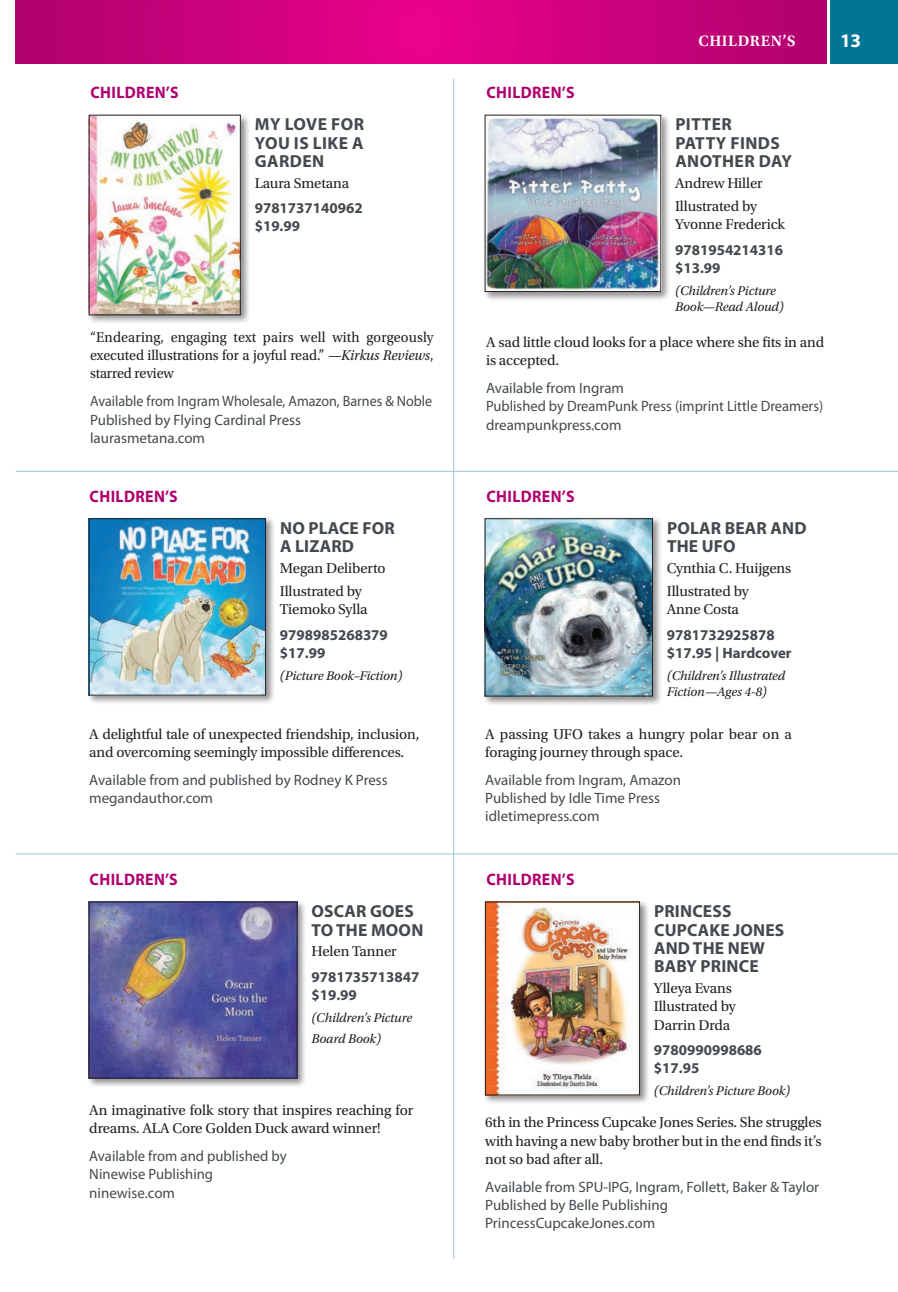
<style>
.page{position:relative;width:898px;height:1292px;background:#fff}
.page>*{position:absolute;margin:0;border:0;box-sizing:border-box;transform-origin:0 0}
.Page_no{font:700 19.25px "Myriad Pro";color:#fff}
._04-Coop-Book_Title{font:700 17.5px/18.4px "Myriad Pro";letter-spacing:.01em;color:#43494d}
._04-Coop-Category{font:700 16.62px "Myriad Pro";letter-spacing:.025em;color:#af016e;scale:.95 1}
._01-PubPgs-Author{font:600 15.75px "Utopia Std";letter-spacing:.04em;color:#fff}
._04-Coop-Descrip{font:15.05px/18.2px "Utopia Std";letter-spacing:-.01em;color:#231f20}
._04-Coop-HowTo___Lis{font:15.05px/18.2px "Myriad Pro";color:#43494d}
._01-PubPgs-Author-2{font:15.05px/18.2px "Utopia Std";letter-spacing:-.01em;color:#231f20}
._04-Coop-ISBN___info{font:700 15.05px/18.2px "Myriad Pro";color:#43494d}
._04-Coop-Descrip-2{font:15.05px/18.2px "Utopia Std";letter-spacing:-.01em;color:#231f20;text-align:justify;scale:.95 1}
._04-Coop-HowTo___Lis-2{font:15.05px/18.2px "Myriad Pro";color:#43494d;scale:.94 1}
._04-Coop-Descrip-3{font:italic 13.3px/16.1px "Utopia Std";letter-spacing:-.01em;color:#231f20}
.s1{font-style:italic}
</style>
<div class="page">
<div style="left:830px;top:0;width:68px;height:63px;background:#007596"></div>
<svg style="left:16px;top:0;width:810px;height:63px;background:#cc017c"></svg>
<hr style="left:453px;top:79px;width:1px;height:1179px;background:#99c8d9">
<hr style="left:16px;top:471px;width:882px;height:1px;background:#99c8d9">
<hr style="left:16px;top:853px;width:882px;height:1px;background:#99c8d9">
<div style="left:87px;top:113px;width:163px;height:212px;background:#231f20;opacity:.5"></div>
<img style="left:91px;top:117px;width:148px;height:196px">
<div style="left:89px;top:115px;width:152px;height:200px;border:1px solid #231f20"></div>
<div style="left:482px;top:113px;width:189px;height:189px;background:#231f20;opacity:.5"></div>
<img style="left:487px;top:117px;width:172px;height:173px">
<div style="left:87px;top:516px;width:189px;height:189px;background:#231f20;opacity:.5"></div>
<img style="left:91px;top:520px;width:173px;height:173px">
<div style="left:89px;top:518px;width:177px;height:177px;border:1px solid #231f20"></div>
<div style="left:87px;top:899px;width:220px;height:188px;background:#231f20;opacity:.5"></div>
<img style="left:91px;top:903px;width:204px;height:173px">
<div style="left:89px;top:901px;width:208px;height:177px;border:1px solid #231f20"></div>
<div style="left:482px;top:516px;width:181px;height:190px;background:#231f20;opacity:.5"></div>
<img style="left:487px;top:520px;width:164px;height:174px">
<div style="left:485px;top:518px;width:168px;height:178px;border:1px solid #231f20"></div>
<div style="left:483px;top:899px;width:167px;height:205px;background:#231f20;opacity:.5"></div>
<img style="left:487px;top:903px;width:151px;height:190px">
<div style="left:485px;top:901px;width:155px;height:194px;border:1px solid #231f20"></div>
<p class="_04-Coop-Category" style="left:90px;top:82px;width:94px">CHILDREN’S</p>
<p class="_04-Coop-Book_Title" style="left:255px;top:115px;width:111px;text-align:justify">MY LOVE FOR YOU IS LIKE A GARDEN</p>
<p class="_01-PubPgs-Author-2" style="left:255px;top:174px;width:96px">Laura Smetana</p>
<p class="_04-Coop-ISBN___info" style="left:255px;top:198px;width:109px">9781737140962 $19.99</p>
<p class="_04-Coop-Descrip-2" style="left:90px;top:328px;width:363px">“Endearing, engaging text pairs well with gorgeously executed illustrations for a joyful read.” <span class="s1">—Kirkus Reviews</span>, starred review</p>
<p class="_04-Coop-HowTo___Lis-2" style="left:90px;top:392px;width:365px">Available from Ingram Wholesale, Amazon, Barnes &amp; Noble<br>Published by Flying Cardinal Press<br>laurasmetana.com</p>
<p class="_04-Coop-Category" style="left:90px;top:485px;width:94px">CHILDREN’S</p>
<p class="_04-Coop-Book_Title" style="left:280px;top:518px;width:116px">NO PLACE FOR<br>A LIZARD</p>
<p class="_01-PubPgs-Author-2" style="left:280px;top:559px;width:107px">Megan Deliberto</p>
<p class="_01-PubPgs-Author-2" style="left:280px;top:582px;width:89px">Illustrated by<br>Tiemoko Sylla</p>
<p class="_04-Coop-ISBN___info" style="left:280px;top:625px;width:109px">9798985268379 $17.99</p>
<p class="_04-Coop-Descrip-3" style="left:280px;top:667px;width:124px">(Picture Book–Fiction)</p>
<p class="_04-Coop-Descrip" style="left:89px;top:725px;width:332px">A delightful tale of unexpected friendship, inclusion, and overcoming seemingly impossible differences.</p>
<p class="_04-Coop-HowTo___Lis" style="left:89px;top:770px;width:300px">Available from and published by Rodney K Press megandauthor.com</p>
<p class="_04-Coop-Category" style="left:90px;top:868px;width:94px">CHILDREN’S</p>
<p class="_04-Coop-Book_Title" style="left:312px;top:901px;width:113px">OSCAR GOES<br>TO THE MOON</p>
<p class="_01-PubPgs-Author-2" style="left:311px;top:942px;width:87px">Helen Tanner</p>
<p class="_04-Coop-ISBN___info" style="left:311px;top:967px;width:109px">9781735713847 $19.99</p>
<p class="_04-Coop-Descrip-3" style="left:311px;top:1006px;width:102px;line-height:21.7px">(Children’s Picture<br>Board Book)</p>
<p class="_04-Coop-Descrip" style="left:89px;top:1101px;width:326px">An imaginative folk story that inspires reaching for dreams. ALA Core Golden Duck award winner!</p>
<p class="_04-Coop-HowTo___Lis" style="left:89px;top:1146px;width:199px">Available from and published by<br>Ninewise Publishing ninewise.com</p>
<p class="_04-Coop-Category" style="left:486px;top:82px;width:94px">CHILDREN’S</p>
<p class="_01-PubPgs-Author" style="left:698px;top:32px;width:99px">CHILDREN’S</p>
<p class="_04-Coop-Book_Title" style="left:675px;top:115px;width:118px">PITTER<br>PATTY FINDS<br>ANOTHER DAY</p>
<p class="_01-PubPgs-Author-2" style="left:675px;top:174px;width:89px">Andrew Hiller</p>
<p class="_01-PubPgs-Author-2" style="left:675px;top:197px;width:111px">Illustrated by<br>Yvonne Frederick</p>
<p class="_04-Coop-ISBN___info" style="left:675px;top:240px;width:109px">9781954214316 $13.99</p>
<p class="_04-Coop-Descrip-3" style="left:675px;top:282px;width:110px">(Children’s Picture<br>Book—Read Aloud)</p>
<p class="_04-Coop-Descrip" style="left:486px;top:333px;width:340px">A sad little cloud looks for a place where she fits in and is accepted.</p>
<p class="_04-Coop-HowTo___Lis" style="left:486px;top:379px;width:339px">Available from Ingram<br>Published by DreamPunk Press (imprint Little Dreamers) dreampunkpress.com</p>
<p class="Page_no" style="left:840px;top:28px;width:23px">13</p>
<p class="_04-Coop-Category" style="left:486px;top:485px;width:94px">CHILDREN’S</p>
<p class="_04-Coop-Book_Title" style="left:667px;top:518px;width:141px">POLAR BEAR AND<br>THE UFO</p>
<p class="_01-PubPgs-Author-2" style="left:667px;top:559px;width:126px">Cynthia C. Huijgens</p>
<p class="_01-PubPgs-Author-2" style="left:667px;top:582px;width:83px">Illustrated by<br>Anne Costa</p>
<p class="_04-Coop-ISBN___info" style="left:667px;top:625px;width:126px">9781732925878 $17.95 | Hardcover</p>
<p class="_04-Coop-Descrip-3" style="left:667px;top:667px;width:120px">(Children’s Illustrated<br>Fiction—Ages 4-8)</p>
<p class="_04-Coop-Descrip" style="left:485px;top:725px;width:308px">A passing UFO takes a hungry polar bear on a foraging journey through space.</p>
<p class="_04-Coop-HowTo___Lis" style="left:485px;top:770px;width:197px">Available from Ingram, Amazon<br>Published by Idle Time Press idletimepress.com</p>
<p class="_04-Coop-Category" style="left:486px;top:868px;width:94px">CHILDREN’S</p>
<p class="_04-Coop-Book_Title" style="left:654px;top:901px;width:132px">PRINCESS<br>CUPCAKE JONES<br>AND THE NEW<br>BABY PRINCE</p>
<p class="_01-PubPgs-Author-2" style="left:654px;top:979px;width:83px">Ylleya Evans<br>Illustrated by<br>Darrin Drda</p>
<p class="_04-Coop-ISBN___info" style="left:654px;top:1040px;width:109px">9780990998686 $17.95</p>
<p class="_04-Coop-Descrip-3" style="left:654px;top:1082px;width:138px">(Children’s Picture Book)</p>
<p class="_04-Coop-Descrip" style="left:485px;top:1113px;width:338px;text-align:justify">6th in the Princess Cupcake Jones Series. She struggles with having a new baby brother but in the end finds it’s not so bad after all.</p>
<p class="_04-Coop-HowTo___Lis" style="left:485px;top:1177px;width:335px">Available from SPU-IPG, Ingram, Follett, Baker &amp; Taylor<br>Published by Belle Publishing<br>PrincessCupcakeJones.com</p>
</div>
